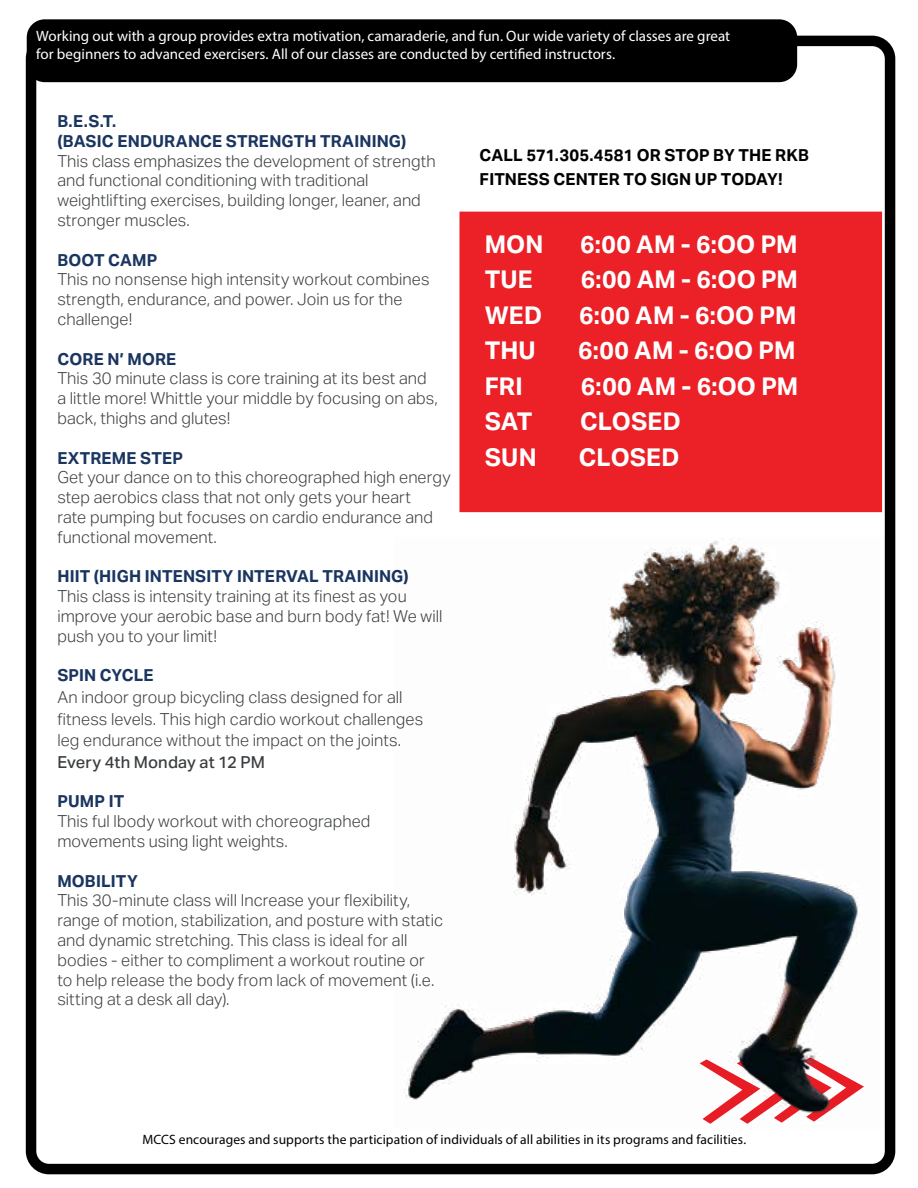
<style>
.page{position:relative;width:918px;height:1188px;background:#fff}
.page>*{position:absolute;margin:0;border:0;box-sizing:border-box;transform-origin:0 0}
.t1{font:700 24.45px "Aktiv Grotesk";letter-spacing:.005em;color:#fff}
.t2{font:300 16.5px/19.8px "Aktiv Grotesk";letter-spacing:.005em;color:#3a3d3f}
.t3{font:700 16.5px/19.8px "Aktiv Grotesk";letter-spacing:.01em;color:#1a355f}
.t4{font:700 16.5px/24px "Aktiv Grotesk";letter-spacing:.01em;color:#000}
.t5{font:500 16.5px "Aktiv Grotesk";letter-spacing:.005em;color:#3a3d3f}
.t6{font:15px/18px "Avenir LT Std";color:#fff}
.t7{font:13.5px "Avenir LT Std";letter-spacing:.01em;color:#000}
</style>
<div class="page">
<div style="left:26px;top:36px;width:869px;height:1138px;border:10px solid #000;border-radius:18px"></div>
<div style="left:459px;top:212px;width:423px;height:300px;background:#ec2027"></div>
<div style="left:27px;top:19px;width:770px;height:63px;background:#000;border-radius:18px"></div>
<img style="left:404px;top:538px;width:492px;height:591px">
<p class="t6" style="left:36px;top:26px;width:695px">Working out with a group provides extra motivation, camaraderie, and fun. Our wide variety of classes are great for beginners to advanced exercisers. All of our classes are conducted by certified instructors.</p>
<p class="t3" style="left:57px;top:111px;width:351px">B.E.S.T.<br>(BASIC ENDURANCE STRENGTH TRAINING)</p>
<p class="t2" style="left:57px;top:151px;width:380px">This class emphasizes the development of strength and functional conditioning with traditional weightlifting exercises, building longer, leaner, and stronger muscles.</p>
<p class="t3" style="left:57px;top:250px;width:102px">BOOT CAMP</p>
<p class="t2" style="left:57px;top:270px;width:374px">This no nonsense high intensity workout combines strength, endurance, and power. Join us for the challenge!</p>
<p class="t3" style="left:57px;top:349px;width:121px">CORE N’ MORE</p>
<p class="t2" style="left:57px;top:369px;width:382px">This 30 minute class is core training at its best and a little more! Whittle your middle by focusing on abs, back, thighs and glutes!</p>
<p class="t3" style="left:57px;top:448px;width:127px">EXTREME STEP</p>
<p class="t2" style="left:57px;top:468px;width:395px">Get your dance on to this choreographed high energy step aerobics class that not only gets your heart<br>rate pumping but focuses on cardio endurance and functional movement.</p>
<p class="t3" style="left:57px;top:567px;width:353px">HIIT (HIGH INTENSITY INTERVAL TRAINING)</p>
<p class="t2" style="left:57px;top:587px;width:387px">This class is intensity training at its finest as you improve your aerobic base and burn body fat! We will push you to your limit!</p>
<p class="t3" style="left:57px;top:666px;width:98px">SPIN CYCLE</p>
<p class="t2" style="left:57px;top:686px;width:367px;line-height:21.6px">An indoor group bicycling class designed for all fitness levels. This high cardio workout challenges leg endurance without the impact on the joints.</p>
<p class="t5" style="left:57px;top:752px;width:209px">Every 4th Monday at 12 PM</p>
<p class="t3" style="left:57px;top:792px;width:68px">PUMP IT</p>
<p class="t2" style="left:57px;top:812px;width:315px">This ful lbody workout with choreographed movements using light weights.</p>
<p class="t3" style="left:57px;top:871px;width:82px">MOBILITY</p>
<p class="t2" style="left:57px;top:891px;width:387px">This 30-minute class will Increase your flexibility, range of motion, stabilization, and posture with static and dynamic stretching. This class is ideal for all bodies - either to compliment a workout routine or to help release the body from lack of movement (i.e. sitting at a desk all day).</p>
<p class="t4" style="left:480px;top:143px;width:331px">CALL 571.305.4581 OR STOP BY THE RKB<br>FITNESS CENTER TO SIGN UP TODAY!</p>
<h1 class="t1" style="left:485px;top:230px;width:60px">MON</h1>
<h1 class="t1" style="left:580px;top:230px;width:219px">6:00 AM - 6:OO PM</h1>
<h1 class="t1" style="left:485px;top:266px;width:50px">TUE</h1>
<h1 class="t1" style="left:581px;top:266px;width:219px">6:00 AM - 6:OO PM</h1>
<h1 class="t1" style="left:485px;top:301px;width:59px">WED</h1>
<h1 class="t1" style="left:579px;top:301px;width:219px">6:00 AM - 6:OO PM</h1>
<h1 class="t1" style="left:485px;top:337px;width:53px">THU</h1>
<h1 class="t1" style="left:578px;top:337px;width:219px">6:00 AM - 6:OO PM</h1>
<h1 class="t1" style="left:485px;top:372px;width:39px">FRI</h1>
<h1 class="t1" style="left:581px;top:372px;width:219px">6:00 AM - 6:OO PM</h1>
<h1 class="t1" style="left:485px;top:408px;width:49px">SAT</h1>
<h1 class="t1" style="left:580px;top:408px;width:102px">CLOSED</h1>
<h1 class="t1" style="left:485px;top:443px;width:53px">SUN</h1>
<h1 class="t1" style="left:579px;top:443px;width:102px">CLOSED</h1>
<p class="t7" style="left:143px;top:1131px;width:605px">MCCS encourages and supports the participation of individuals of all abilities in its programs and facilities.</p>
</div>
